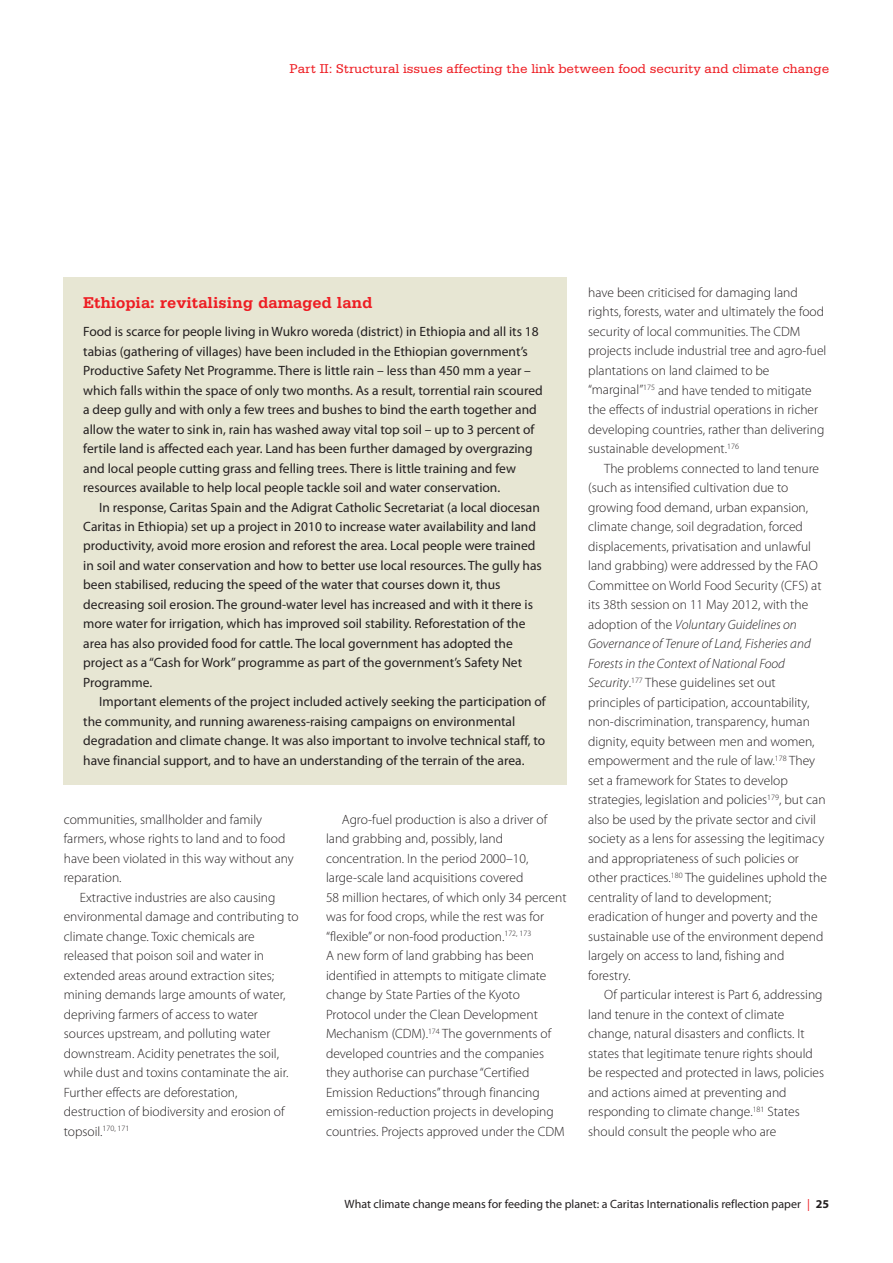
<style>
.page{position:relative;width:893px;height:1263px;background:#fff}
.page>*{position:absolute;margin:0;border:0;box-sizing:border-box;transform-origin:0 0}
.t1{font:700 16.5px "Serifa LT";color:#ee1d23}
.t2{font:300 13.5px/19.5px "Myriad Pro";color:#231f20}
.t3{font:13.5px/19.5px "Myriad Pro";color:#231f20}
.t4{font:13.5px "Serifa LT";color:#ee1d23}
.t5{font:12px "Myriad Pro";color:#231f20}
.s1{font-style:italic}
.s2{color:#ee1d23}
.s3{font-weight:700}
</style>
<div class="page">
<div style="left:64px;top:277px;width:503px;height:507px;background:#e7e6d3"></div>
<p class="t4" style="left:289px;top:64px;width:541px">Part II: Structural issues affecting the link between food security and climate change</p>
<p class="t1" style="left:83px;top:297px;width:291px">Ethiopia: revitalising damaged land</p>
<p class="t3" style="left:83px;top:323px;width:461px">Food is scarce for people living in Wukro woreda (district) in Ethiopia and all its 18 tabias (gathering of villages) have been included in the Ethiopian government’s Productive Safety Net Programme. There is little rain – less than 450 mm a year – which falls within the space of only two months. As a result, torrential rain scoured a deep gully and with only a few trees and bushes to bind the earth together and allow the water to sink in, rain has washed away vital top soil – up to 3 percent of fertile land is affected each year. Land has been further damaged by overgrazing and local people cutting grass and felling trees. There is little training and few resources available to help local people tackle soil and water conservation.</p>
<p class="t3" style="left:83px;top:498px;width:460px;text-indent:16px">In response, Caritas Spain and the Adigrat Catholic Secretariat (a local diocesan Caritas in Ethiopia) set up a project in 2010 to increase water availability and land productivity, avoid more erosion and reforest the area. Local people were trained in soil and water conservation and how to better use local resources. The gully has been stabilised, reducing the speed of the water that courses down it, thus decreasing soil erosion. The ground-water level has increased and with it there is more water for irrigation, which has improved soil stability. Reforestation of the area has also provided food for cattle. The local government has adopted the project as a “Cash for Work” programme as part of the government’s Safety Net Programme.</p>
<p class="t3" style="left:83px;top:693px;width:464px;text-indent:16px">Important elements of the project included actively seeking the participation of the community, and running awareness-raising campaigns on environmental degradation and climate change. It was also important to involve technical staff, to have financial support, and to have an understanding of the terrain of the area.</p>
<p class="t2" style="left:64px;top:810px;width:232px">communities, smallholder and family farmers, whose rights to land and to food have been violated in this way without any reparation.</p>
<p class="t2" style="left:64px;top:888px;width:236px;text-indent:16px">Extractive industries are also causing environmental damage and contributing to climate change. Toxic chemicals are released that poison soil and water in extended areas around extraction sites; mining demands large amounts of water, depriving farmers of access to water sources upstream, and polluting water downstream. Acidity penetrates the soil, while dust and toxins contaminate the air.<br>Further effects are deforestation, destruction of biodiversity and erosion of topsoil.<sup>170,</sup> <sup>171</sup></p>
<p class="t2" style="left:326px;top:810px;width:242px;text-indent:16px">Agro-fuel production is also a driver of land grabbing and, possibly, land concentration. In the period 2000–10, large-scale land acquisitions covered<br>58 million hectares, of which only 34 percent was for food crops, while the rest was for “flexible” or non-food production.<sup>172,</sup> <sup>173<br></sup>A new form of land grabbing has been identified in attempts to mitigate climate change by State Parties of the Kyoto Protocol under the Clean Development Mechanism (CDM).<sup>174</sup> The governments of developed countries and the companies they authorise can purchase “Certified Emission Reductions” through financing emission-reduction projects in developing countries. Projects approved under the CDM</p>
<p class="t2" style="left:588px;top:284px;width:240px">have been criticised for damaging land rights, forests, water and ultimately the food security of local communities. The CDM projects include industrial tree and agro-fuel plantations on land claimed to be “marginal”<sup>175</sup> and have tended to mitigate the effects of industrial operations in richer developing countries, rather than delivering sustainable development.<sup>176</sup></p>
<p class="t2" style="left:588px;top:459px;width:240px;text-indent:16px">The problems connected to land tenure (such as intensified cultivation due to growing food demand, urban expansion, climate change, soil degradation, forced displacements, privatisation and unlawful land grabbing) were addressed by the FAO Committee on World Food Security (CFS) at its 38th session on 11 May 2012, with the adoption of the <span class="s1">Voluntary Guidelines on Governance of Tenure of Land, Fisheries and Forests in the Context of National Food Security</span>.<sup>177</sup> These guidelines set out principles of participation, accountability, non-discrimination, transparency, human dignity, equity between men and women, empowerment and the rule of law.<sup>178</sup> They set a framework for States to develop strategies, legislation and policies<sup>179</sup>, but can also be used by the private sector and civil society as a lens for assessing the legitimacy and appropriateness of such policies or other practices.<sup>180</sup> The guidelines uphold the centrality of land to development; eradication of hunger and poverty and the sustainable use of the environment depend largely on access to land, fishing and forestry.</p>
<p class="t2" style="left:588px;top:986px;width:237px;text-indent:16px">Of particular interest is Part 6, addressing land tenure in the context of climate change, natural disasters and conflicts. It states that legitimate tenure rights should be respected and protected in laws, policies and actions aimed at preventing and responding to climate change.<sup>181</sup> States should consult the people who are</p>
<p class="t5" style="left:345px;top:1200px;width:486px">What climate change means for feeding the planet: a Caritas Internationalis reflection paper <span class="s2">|</span> <span class="s3">25</span></p>
</div>
